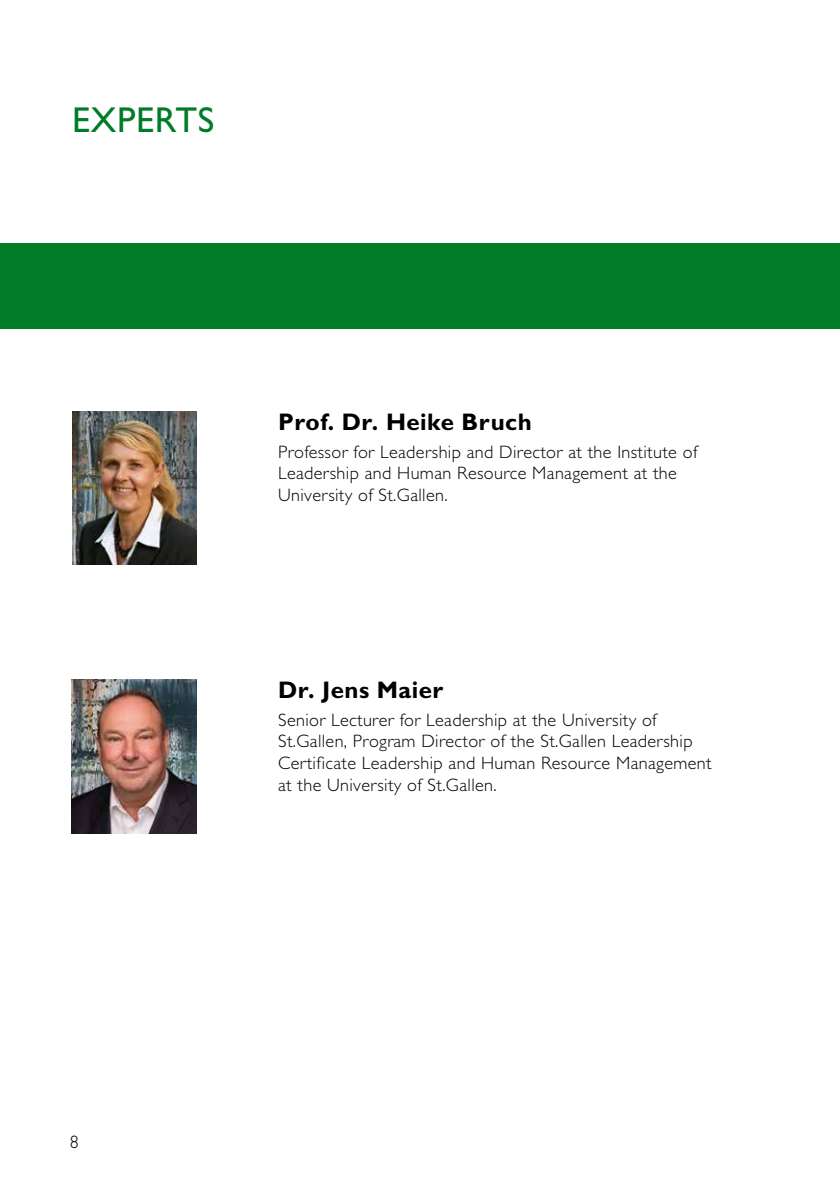
<style>
.page{position:relative;width:840px;height:1191px;background:#fff}
.page>*{position:absolute;margin:0;border:0;box-sizing:border-box;transform-origin:0 0}
.t1{font:36px "Gill Alt One";letter-spacing:.02em;color:#007b27}
.t2{font:700 24px "Gill Alt One";letter-spacing:.02em;color:#000}
.t3{font:300 18px/21.6px "Gill Alt One";letter-spacing:.02em;color:#000}
</style>
<div class="page">
<div style="left:0;top:244px;width:839px;height:85px;background:#007b27"></div>
<img style="left:72px;top:411px;width:125px;height:153px">
<img style="left:72px;top:679px;width:124px;height:154px">
<h1 class="t1" style="left:72px;top:99px;width:144px">EXPERTS</h1>
<h2 class="t2" style="left:278px;top:408px;width:255px">Prof. Dr. Heike Bruch</h2>
<p class="t3" style="left:278px;top:441px;width:420px">Professor for Leadership and Director at the Institute of<br>Leadership and Human Resource Management at the<br>University of St.Gallen.</p>
<h2 class="t2" style="left:278px;top:676px;width:167px">Dr. Jens Maier</h2>
<p class="t3" style="left:278px;top:709px;width:435px">Senior Lecturer for Leadership at the University of St.Gallen, Program Director of the St.Gallen Leadership Certificate Leadership and Human Resource Management at the University of St.Gallen.</p>
<p class="t3" style="left:70px;top:1130px;width:10px">8</p>
</div>
